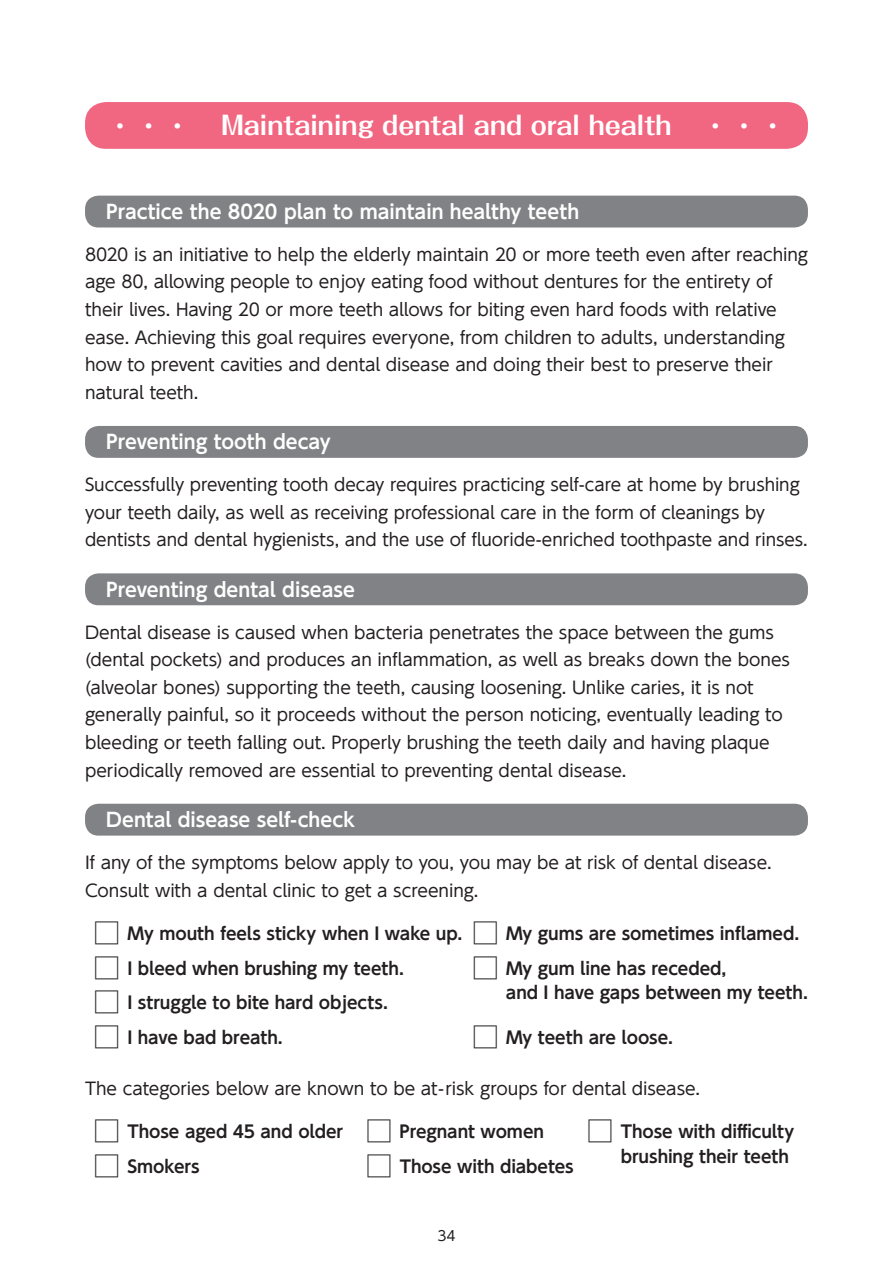
<style>
.page{position:relative;width:893px;height:1263px;background:#fff}
.page>*{position:absolute;margin:0;border:0;box-sizing:border-box;transform-origin:0 0}
.t1{font:700 26.55px "UD Shin Go NT Pro De";color:#231f20}
.t2{font:700 25.5px "Folk Pro";letter-spacing:-.005em;color:#fff}
.t3{font:700 19.2px "UD Shin Go NT Pro De";color:#fff}
.t4{font:16.95px/27.6px "UD Shin Go NT Pro";letter-spacing:-.005em;color:#231f20}
.t5{font:700 16.95px/24.5px "UD Shin Go NT Pro De";letter-spacing:-.005em;color:#231f20}
.t6{font:13.8px "UD Shin Go NT Pro";color:#231f20}
.s1{font-family:"Koz Min Pro";font-weight:400;font-size:26.55px}
.s2{font-size:26.55px}
</style>
<div class="page">
<div style="left:85px;top:102px;width:723px;height:47px;background:#f16681;border-radius:21px"></div>
<div style="left:85px;top:196px;width:723px;height:31px;background:#808285;border-radius:14px"></div>
<div style="left:85px;top:426px;width:723px;height:32px;background:#808285;border-radius:14px"></div>
<div style="left:85px;top:804px;width:723px;height:32px;background:#808285;border-radius:14px"></div>
<div style="left:85px;top:573px;width:723px;height:32px;background:#808285;border-radius:14px"></div>
<h2 class="t2" style="left:107px;top:104px;width:680px"><span class="s1">・・・</span> Maintaining dental and oral health <span class="s1">・・・</span></h2>
<p class="t3" style="left:106px;top:196px;width:474px">Practice the 8020 plan to maintain healthy teeth</p>
<p class="t4" style="left:85px;top:240px;width:724px">8020 is an initiative to help the elderly maintain 20 or more teeth even after reaching age 80, allowing people to enjoy eating food without dentures for the entirety of their lives. Having 20 or more teeth allows for biting even hard foods with relative ease. Achieving this goal requires everyone, from children to adults, understanding how to prevent cavities and dental disease and doing their best to preserve their natural teeth.</p>
<p class="t3" style="left:106px;top:426px;width:226px">Preventing tooth decay</p>
<p class="t4" style="left:85px;top:470px;width:724px">Successfully preventing tooth decay requires practicing self-care at home by brushing your teeth daily, as well as receiving professional care in the form of cleanings by dentists and dental hygienists, and the use of fluoride-enriched toothpaste and rinses.</p>
<p class="t3" style="left:106px;top:574px;width:250px">Preventing dental disease</p>
<p class="t4" style="left:85px;top:618px;width:706px">Dental disease is caused when bacteria penetrates the space between the gums (dental pockets) and produces an inflammation, as well as breaks down the bones (alveolar bones) supporting the teeth, causing loosening. Unlike caries, it is not generally painful, so it proceeds without the person noticing, eventually leading to bleeding or teeth falling out. Properly brushing the teeth daily and having plaque periodically removed are essential to preventing dental disease.</p>
<p class="t3" style="left:106px;top:804px;width:250px">Dental disease self-check</p>
<p class="t4" style="left:85px;top:848px;width:688px">If any of the symptoms below apply to you, you may be at risk of dental disease.<br>Consult with a dental clinic to get a screening.</p>
<p class="t5" style="left:94px;top:920px;width:370px"><span class="s2">□</span> My mouth feels sticky when I wake up.</p>
<p class="t5" style="left:472px;top:920px;width:329px"><span class="s2">□</span> My gums are sometimes inflamed.</p>
<p class="t5" style="left:94px;top:955px;width:312px"><span class="s2">□</span> I bleed when brushing my teeth.</p>
<h1 class="t1" style="left:472px;top:946px;width:28px">□</h1>
<p class="t5" style="left:506px;top:955px;width:303px">My gum line has receded,<br>and I have gaps between my teeth.</p>
<p class="t5" style="left:94px;top:990px;width:296px"><span class="s2">□</span> I struggle to bite hard objects.</p>
<p class="t5" style="left:94px;top:1025px;width:191px"><span class="s2">□</span> I have bad breath.</p>
<p class="t5" style="left:472px;top:1025px;width:202px"><span class="s2">□</span> My teeth are loose.</p>
<p class="t4" style="left:85px;top:1074px;width:617px">The categories below are known to be at-risk groups for dental disease.</p>
<p class="t5" style="left:94px;top:1119px;width:452px"><span class="s2">□</span> Those aged 45 and older <span class="s2">□</span> Pregnant women</p>
<p class="t5" style="left:621px;top:1119px;width:175px">Those with difficulty brushing their teeth</p>
<h1 class="t1" style="left:587px;top:1109px;width:28px">□</h1>
<p class="t5" style="left:94px;top:1154px;width:108px"><span class="s2">□</span> Smokers</p>
<p class="t5" style="left:366px;top:1154px;width:210px"><span class="s2">□</span> Those with diabetes</p>
<p class="t6" style="left:437px;top:1225px;width:20px">34</p>
</div>
